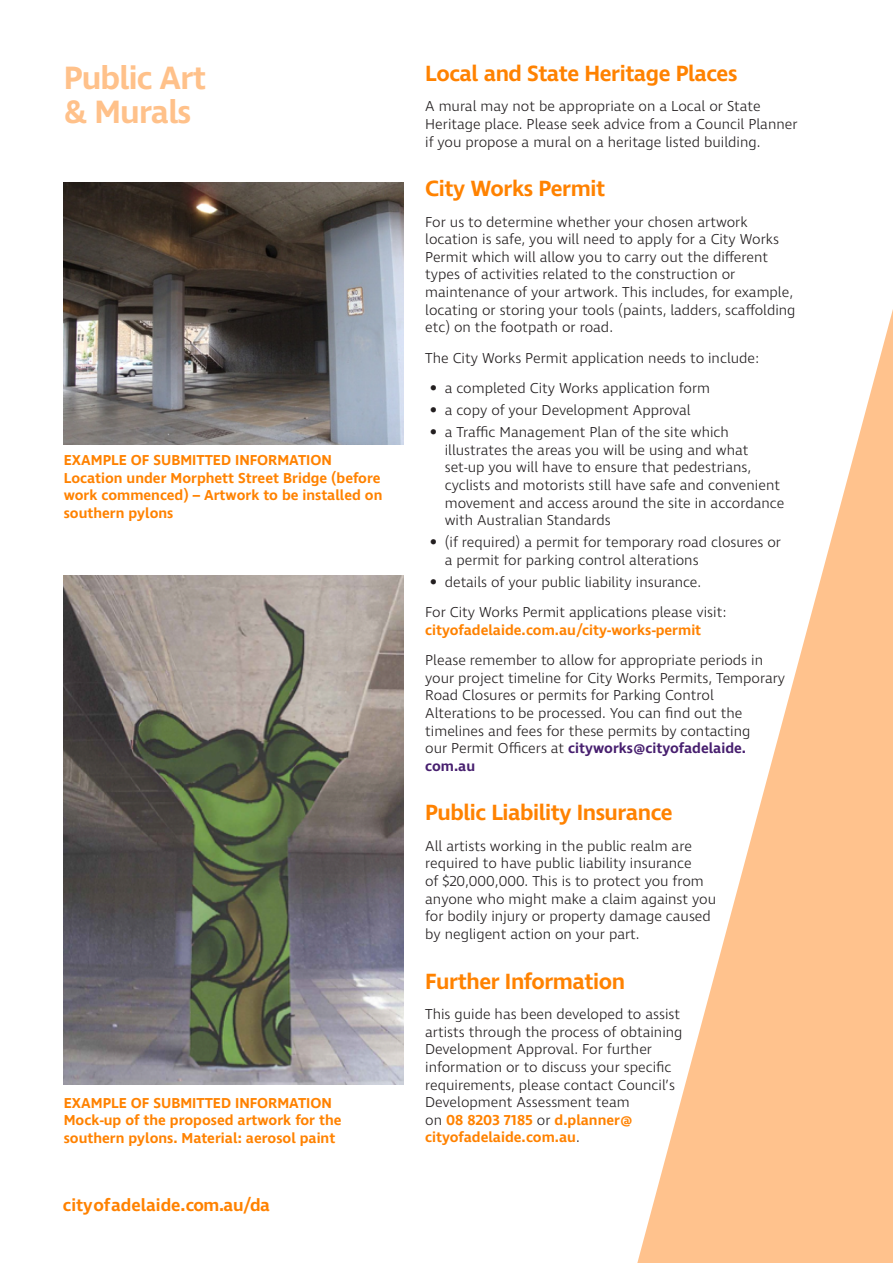
<style>
.page{position:relative;width:893px;height:1263px;background:#fff}
.page>*{position:absolute;margin:0;border:0;box-sizing:border-box;transform-origin:0 0}
.Sub_Heading{font:600 33px/33.6px "Ingra";letter-spacing:-.025em;color:#ffc18a}
.Heading1{font:600 22.5px "Ingra";letter-spacing:-.02em;color:#ff8200}
.t1{font:600 17.7px "Ingra";color:#ff8200}
.Body{font:300 14.7px/17.7px "Ingra";color:#231f20}
.Body-2{font:600 14.7px/17.7px "Ingra";color:#ff8200}
.s1{font-family:"Helvetica Neue LT Std";font-weight:500}
.s2{font-weight:600;color:#ff8200}
.s3{font-weight:600;color:#471f6f}
</style>
<div class="page">
<svg style="left:637px;top:309px;width:256px;height:954px"></svg>
<img style="left:64px;top:183px;width:340px;height:261px">
<img style="left:64px;top:575px;width:340px;height:510px">
<p class="Sub_Heading" style="left:64px;top:63px;width:144px">Public Art &amp; Murals</p>
<p class="Body-2" style="left:64px;top:452px;width:320px">EXAMPLE OF SUBMITTED INFORMATION Location under Morphett Street Bridge (before work commenced) – Artwork to be installed on southern pylons</p>
<p class="Body-2" style="left:64px;top:1094px;width:279px">EXAMPLE OF SUBMITTED INFORMATION<br>Mock-up of the proposed artwork for the southern pylons. Material: aerosol paint</p>
<p class="t1" style="left:63px;top:1194px;width:209px">cityofadelaide.com.au/da</p>
<p class="Heading1" style="left:425px;top:59px;width:314px">Local and State Heritage Places</p>
<p class="Body" style="left:425px;top:98px;width:374px">A mural may not be appropriate on a Local or State<br>Heritage place. Please seek advice from a Council Planner if you propose a mural on a heritage listed building.</p>
<p class="Heading1" style="left:425px;top:175px;width:181px">City Works Permit</p>
<p class="Body" style="left:425px;top:213px;width:372px">For us to determine whether your chosen artwork location is safe, you will need to apply for a City Works Permit which will allow you to carry out the different types of activities related to the construction or maintenance of your artwork. This includes, for example, locating or storing your tools (paints, ladders, scaffolding etc) on the footpath or road.</p>
<p class="Body" style="left:425px;top:350px;width:335px">The City Works Permit application needs to include:</p>
<p class="Body" style="left:430px;top:380px;width:282px"><span class="s1">•</span> a completed City Works application form</p>
<p class="Body" style="left:430px;top:402px;width:263px"><span class="s1">•</span> a copy of your Development Approval</p>
<p class="Body" style="left:445px;top:424px;width:341px;text-indent:-15px"><span class="s1">•</span> a Traffic Management Plan of the site which illustrates the areas you will be using and what set-up you will have to ensure that pedestrians, cyclists and motorists still have safe and convenient movement and access around the site in accordance with Australian Standards</p>
<p class="Body" style="left:445px;top:534px;width:338px;text-indent:-15px"><span class="s1">•</span> (if required) a permit for temporary road closures or a permit for parking control alterations</p>
<p class="Body" style="left:430px;top:573px;width:273px"><span class="s1">•</span> details of your public liability insurance.</p>
<p class="Body" style="left:425px;top:604px;width:303px">For City Works Permit applications please visit: <span class="s2">cityofadelaide.com.au/city-works-permit</span></p>
<p class="Body" style="left:425px;top:652px;width:361px">Please remember to allow for appropriate periods in your project timeline for City Works Permits, Temporary Road Closures or permits for Parking Control Alterations to be processed. You can find out the timelines and fees for these permits by contacting<br>our Permit Officers at <span class="s3">cityworks@cityofadelaide. com.au</span></p>
<p class="Heading1" style="left:425px;top:799px;width:249px">Public Liability Insurance</p>
<p class="Body" style="left:425px;top:838px;width:292px">All artists working in the public realm are required to have public liability insurance<br>of $20,000,000. This is to protect you from anyone who might make a claim against you for bodily injury or property damage caused by negligent action on your part.</p>
<p class="Heading1" style="left:425px;top:967px;width:201px">Further Information</p>
<p class="Body" style="left:425px;top:1006px;width:259px">This guide has been developed to assist artists through the process of obtaining Development Approval. For further information or to discuss your specific requirements, please contact Council’s Development Assessment team<br>on <span class="s2">08 8203 7185</span> or <span class="s2">d.planner@ cityofadelaide.com.au</span>.</p>
</div>
